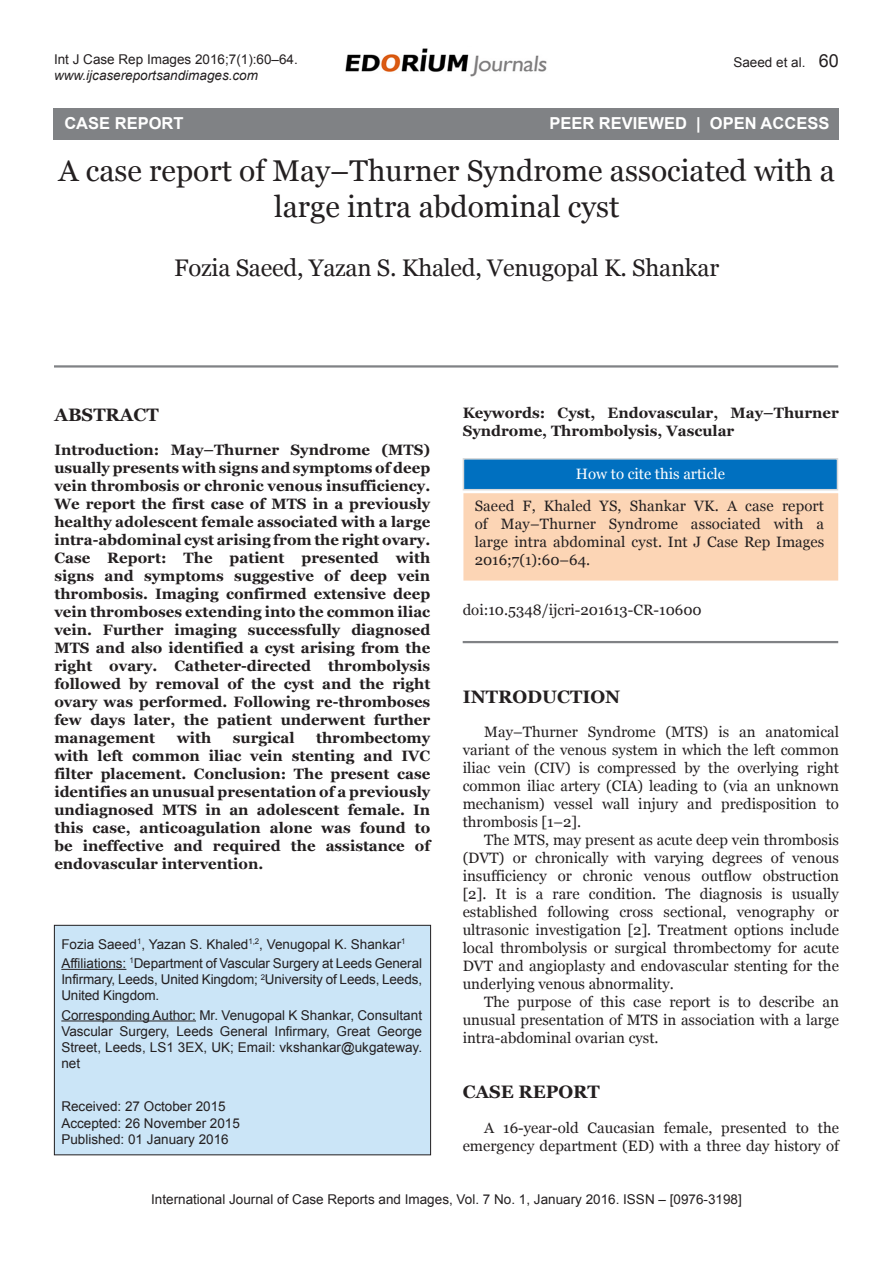
<style>
.page{position:relative;width:893px;height:1263px;background:#fff}
.page>*{position:absolute;margin:0;border:0;box-sizing:border-box;transform-origin:0 0}
.t1{font:30px/36px "Georgia";color:#231f20;text-align:center}
.t2{font:24px "Georgia";letter-spacing:-.01em;color:#231f20}
.t3{font:700 18px "Georgia";color:#231f20}
.t4{font:700 16.5px "Arial";color:#fff}
.t5{font:700 15px/18px "Georgia";color:#231f20;text-align:justify}
.t6{font:15px/18px "Georgia";color:#231f20;text-align:justify}
.t7{font:15px "Georgia";color:#fff}
.t8{font:13.5px/16.2px "Arial";color:#231f20}
.t9{font:italic 13.5px "Arial";color:#231f20}
.s1{font-size:18px}
</style>
<div class="page">
<img style="left:345px;top:48px;width:202px;height:29px">
<hr style="left:54px;top:365px;width:784px;height:3px;background:#808285">
<div style="left:54px;top:925px;width:377px;height:230px;background:#cbe5f7"></div>
<div style="left:54px;top:925px;width:377px;height:230px;border:1px solid #231f20"></div>
<hr style="left:61px;top:969px;width:65px;height:1px;background:#231f20">
<hr style="left:61px;top:1020px;width:135px;height:1px;background:#231f20">
<div style="left:463px;top:493px;width:375px;height:87px;background:#fcd5b5"></div>
<div style="left:463px;top:458px;width:375px;height:32px;background:#0070c0;border:2px solid #d9d9d9"></div>
<div style="left:55px;top:108px;width:784px;height:32px;background:#808285"></div>
<hr style="left:463px;top:641px;width:375px;height:2px;background:#808285">
<p class="t8" style="left:54px;top:51px;width:245px">Int J Case Rep Images 2016;7(1):60–64.</p>
<p class="t9" style="left:54px;top:67px;width:206px">www.ijcasereportsandimages.com</p>
<p class="t8" style="left:733px;top:54px;width:107px">Saeed et al. <span class="s1">60</span></p>
<p class="t4" style="left:696px;top:112px;width:121px">OPEN ACCESS</p>
<h1 class="t1" style="left:59px;top:153px;width:778px">A case report of May–Thurner Syndrome associated with a large intra abdominal cyst</h1>
<h2 class="t2" style="left:174px;top:253px;width:546px">Fozia Saeed, Yazan S. Khaled, Venugopal K. Shankar</h2>
<p class="t4" style="left:64px;top:112px;width:121px">CASE REPORT</p>
<p class="t4" style="left:549px;top:112px;width:281px">PEER REVIEWED | OPEN ACCESS</p>
<p class="t3" style="left:54px;top:403px;width:106px">ABSTRACT</p>
<p class="t5" style="left:54px;top:441px;width:377px">Introduction: May–Thurner Syndrome (MTS) usually presents with signs and symptoms of deep vein thrombosis or chronic venous insufficiency.<br>We report the first case of MTS in a previously healthy adolescent female associated with a large intra-abdominal cyst arising from the right ovary.<br>Case Report: The patient presented with signs and symptoms suggestive of deep vein thrombosis. Imaging confirmed extensive deep vein thromboses extending into the common iliac vein. Further imaging successfully diagnosed MTS and also identified a cyst arising from the right ovary. Catheter-directed thrombolysis followed by removal of the cyst and the right ovary was performed. Following re-thromboses few days later, the patient underwent further management</p>
<p class="t5" style="left:54px;top:729px;width:377px;text-indent:262px">thrombectomy with left common iliac vein stenting and IVC filter placement. Conclusion: The present case identifies an unusual presentation of a previously undiagnosed MTS in an adolescent female. In this case, anticoagulation alone was found to be ineffective and required the assistance of endovascular intervention.</p>
<p class="t5" style="left:177px;top:729px;width:36px">with</p>
<p class="t5" style="left:233px;top:729px;width:63px">surgical</p>
<p class="t8" style="left:61px;top:934px;width:362px;line-height:19.2px">Fozia Saeed<sup>1</sup>, Yazan S. Khaled<sup>1,2</sup>, Venugopal K. Shankar<sup>1<br></sup>Affiliations: <sup>1</sup>Department of Vascular Surgery at Leeds General</p>
<p class="t8" style="left:61px;top:971px;width:362px">Infirmary, Leeds, United Kingdom; <sup>2</sup>University of Leeds, Leeds,<br>United Kingdom.</p>
<p class="t8" style="left:61px;top:1007px;width:362px;text-align:justify">Corresponding Author: Mr. Venugopal K Shankar, Consultant Vascular Surgery, Leeds General Infirmary, Great George Street, Leeds, LS1 3EX, UK; Email: vkshankar@ukgateway. net</p>
<p class="t8" style="left:61px;top:1099px;width:180px">Received: 27 October 2015<br>Accepted: 26 November 2015<br>Published: 01 January 2016</p>
<p class="t5" style="left:463px;top:404px;width:378px">Keywords: Cyst, Endovascular, May–Thurner<br>Syndrome, Thrombolysis, Vascular</p>
<p class="t7" style="left:576px;top:464px;width:151px">How to cite this article</p>
<p class="t6" style="left:475px;top:497px;width:351px">Saeed F, Khaled YS, Shankar VK. A case report of May–Thurner Syndrome associated with a large intra abdominal cyst. Int J Case Rep Images 2016;7(1):60–64.</p>
<p class="t6" style="left:463px;top:601px;width:241px">doi:10.5348/ijcri-201613-CR-10600</p>
<p class="t3" style="left:463px;top:685px;width:159px">INTRODUCTION</p>
<p class="t6" style="left:463px;top:723px;width:378px;text-indent:22px">May–Thurner Syndrome (MTS) is an anatomical variant of the venous system in which the left common iliac vein (CIV) is compressed by the overlying right common iliac artery (CIA) leading to (via an unknown mechanism) vessel wall injury and predisposition to thrombosis [1–2].</p>
<p class="t6" style="left:463px;top:831px;width:378px;text-indent:22px">The MTS, may present as acute deep vein thrombosis (DVT) or chronically with varying degrees of venous insufficiency or chronic venous outflow obstruction [2]. It is a rare condition. The diagnosis is usually established following cross sectional, venography or ultrasonic investigation [2]. Treatment options include local thrombolysis or surgical thrombectomy for acute DVT and angioplasty and endovascular stenting for the underlying venous abnormality.</p>
<p class="t6" style="left:463px;top:993px;width:378px;text-indent:22px">The purpose of this case report is to describe an unusual presentation of MTS in association with a large intra-abdominal ovarian cyst.</p>
<p class="t3" style="left:463px;top:1080px;width:139px">CASE REPORT</p>
<p class="t6" style="left:463px;top:1119px;width:378px;text-align:right">A 16-year-old Caucasian female, presented to the emergency department (ED) with a three day history of</p>
<p class="t8" style="left:151px;top:1191px;width:592px">International Journal of Case Reports and Images, Vol. 7 No. 1, January 2016. ISSN – [0976-3198]</p>
</div>
